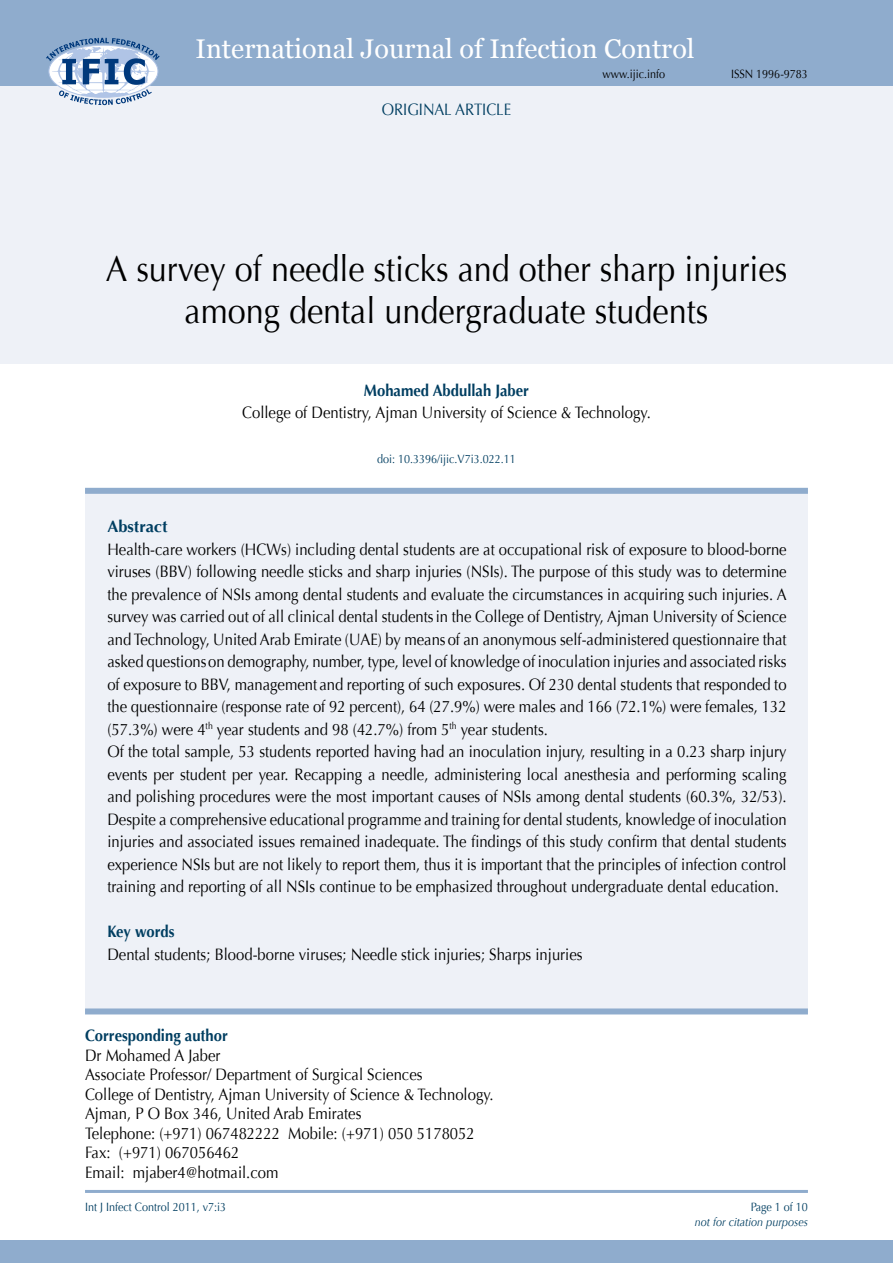
<style>
.page{position:relative;width:893px;height:1263px;background:#fff}
.page>*{position:absolute;margin:0;border:0;box-sizing:border-box;transform-origin:0 0}
.t1{font:36px/42px "Optima";color:#000;text-align:center;scale:.9 1}
.t2{font:27px "Georgia";color:#fff}
.t3{font:16.5px/22.5px "Optima";color:#000;scale:.9 1}
.t4{font:700 16.5px "Optima";color:#003e61;scale:.9 1}
.t5{font:16.5px "Optima";color:#003e61;scale:.9 1}
.t6{font:700 16.5px "Optima";color:#003e61}
.t7{font:12px "Optima";color:#003e61;scale:.9 1}
.t8{font:12px "Optima";color:#000;scale:.9 1}
.t9{font:italic 12px "Optima";color:#003e61;scale:.9 1}
</style>
<div class="page">
<div style="left:0;top:1240px;width:893px;height:23px;background:#8faccd"></div>
<hr style="left:85px;top:1190px;width:723px;height:3px;background:#8faccd">
<div style="left:0;top:73px;width:893px;height:291px;background:#eef1f7"></div>
<div style="left:85px;top:489px;width:723px;height:523px;background:#eef1f7"></div>
<div style="left:0;top:0;width:893px;height:85px;background:#8faccd"></div>
<svg style="left:46px;top:38px;width:114px;height:67px"></svg>
<div style="left:85px;top:1008px;width:723px;height:6px;background:#8faccd"></div>
<div style="left:85px;top:488px;width:723px;height:6px;background:#8faccd"></div>
<h2 class="t2" style="left:195px;top:32px;width:501px">International Journal of Infection Control</h2>
<p class="t5" style="left:382px;top:100px;width:145px">ORIGINAL ARTICLE</p>
<p class="t8" style="left:602px;top:67px;width:71px">www.ijic.info</p>
<p class="t8" style="left:731px;top:67px;width:87px">ISSN 1996-9783</p>
<h1 class="t1" style="left:106px;top:248px;width:759px">A survey of needle sticks and other sharp injuries among dental undergraduate students</h1>
<p class="t4" style="left:364px;top:381px;width:185px">Mohamed Abdullah Jaber</p>
<p class="t3" style="left:242px;top:402px;width:455px">College of Dentistry, Ajman University of Science &amp; Technology.</p>
<p class="t7" style="left:377px;top:452px;width:156px">doi: 10.3396/ijic.V7i3.022.11</p>
<p class="t6" style="left:107px;top:517px;width:62px">Abstract</p>
<p class="t3" style="left:107px;top:538px;width:756px">Health-care workers (HCWs) including dental students are at occupational risk of exposure to blood-borne viruses (BBV) following needle sticks and sharp injuries (NSIs). The purpose of this study was to determine the prevalence of NSIs among dental students and evaluate the circumstances in acquiring such injuries. A survey was carried out of all clinical dental studentsin the College of Dentistry, Ajman University of Science and Technology, United Arab Emirate (UAE) by meansof an anonymous self-administered questionnaire that asked questionson demography, number, type, level of knowledge of inoculation injuries and associated risks of exposure to BBV, management and reporting of such exposures. Of 230 dental students that responded to the questionnaire (response rate of 92 percent), 64 (27.9%) were males and 166 (72.1%) were females, 132 (57.3%) were 4<sup>th</sup> year students and 98 (42.7%) from 5<sup>th</sup> year students.<br>Of the total sample, 53 students reported having had an inoculation injury, resulting in a 0.23 sharp injury events per student per year. Recapping a needle, administering local anesthesia and performing scaling and polishing procedures were the most important causes of NSIs among dental students (60.3%, 32/53).<br>Despite a comprehensive educational programme and training for dental students, knowledge of inoculation injuries and associated issues remained inadequate. The findings of this study confirm that dental students experience NSIs but are not likely to report them, thus it is important that the principles of infection control training and reporting of all NSIs continue to be emphasized throughout undergraduate dental education.</p>
<p class="t4" style="left:107px;top:922px;width:76px">Key words</p>
<p class="t3" style="left:107px;top:943px;width:529px">Dental students; Blood-borne viruses; Needle stick injuries; Sharps injuries</p>
<p class="t4" style="left:85px;top:1026px;width:160px">Corresponding author</p>
<p class="t3" style="left:85px;top:1046px;width:455px;line-height:19.5px">Dr Mohamed A Jaber<br>Associate Professor/ Department of Surgical Sciences<br>College of Dentistry, Ajman University of Science &amp; Technology.<br>Ajman, P O Box 346, United Arab Emirates<br>Telephone: (+971) 067482222 Mobile: (+971) 050 5178052<br>Fax: (+971) 067056462<br>Email: mjaber4@hotmail.com</p>
<p class="t7" style="left:751px;top:1200px;width:65px">Page 1 of 10</p>
<p class="t9" style="left:695px;top:1215px;width:127px">not for citation purposes</p>
</div>
